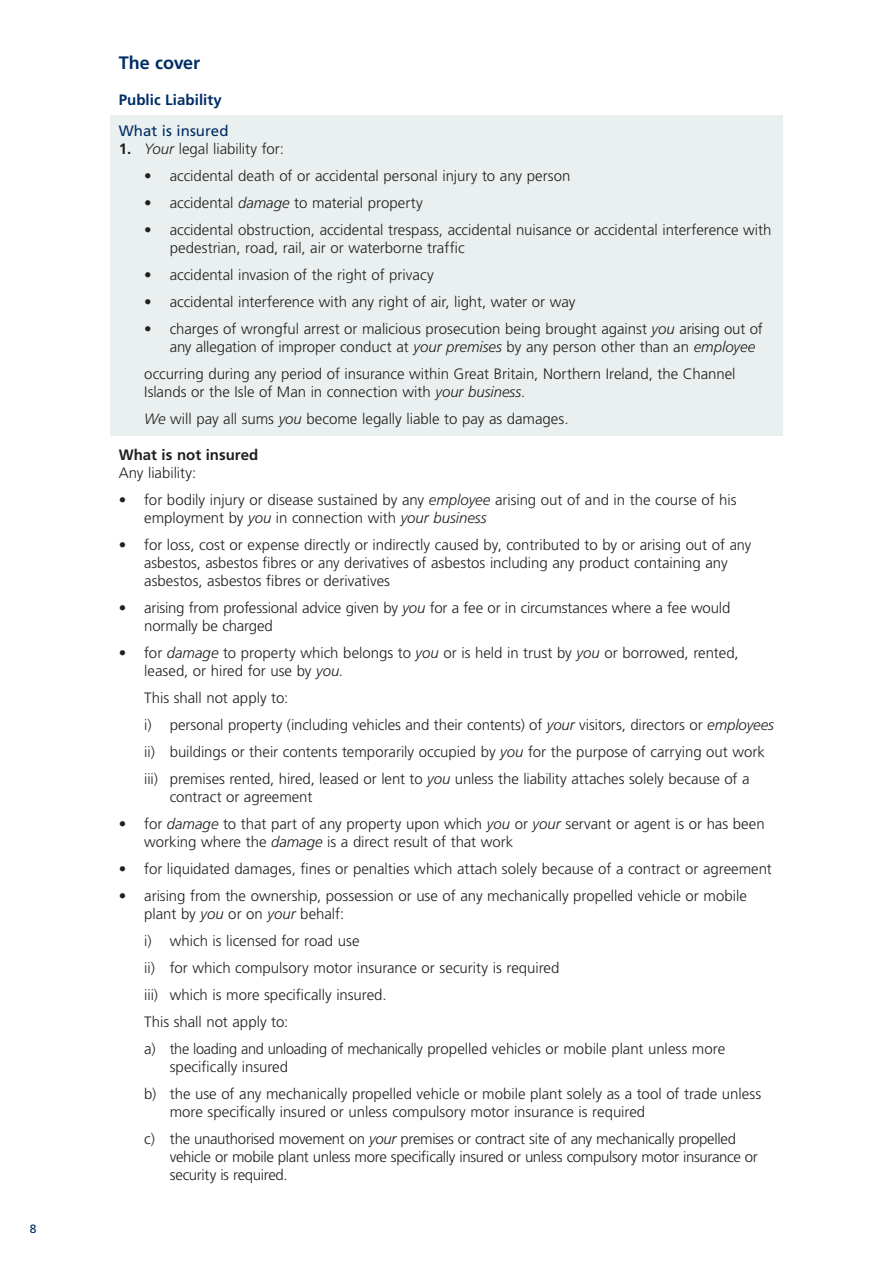
<style>
.page{position:relative;width:893px;height:1263px;background:#fff}
.page>*{position:absolute;margin:0;border:0;box-sizing:border-box;transform-origin:0 0}
.t1{font:700 18px "Frutiger LT Std";letter-spacing:-.005em;color:#002d66}
.t2{font:300 15px/18px "Frutiger LT Std";letter-spacing:-.005em;color:#231f20}
.t3{font:700 15px "Frutiger LT Std";color:#231f20}
.t4{font:700 15px "Frutiger LT Std";letter-spacing:.005em;color:#002d66}
.t5{font:15px "Frutiger LT Std";letter-spacing:.005em;color:#002d66}
.t6{font:12px "Frutiger LT Std";color:#002d66}
.s1{font-weight:700}
.s2{font-style:italic}
</style>
<div class="page">
<div style="left:110px;top:116px;width:673px;height:32px;background:#eaf0f0"></div>
<div style="left:110px;top:134px;width:673px;height:32px;background:#eaf0f0"></div>
<div style="left:110px;top:161px;width:673px;height:32px;background:#eaf0f0"></div>
<div style="left:110px;top:188px;width:673px;height:32px;background:#eaf0f0"></div>
<div style="left:110px;top:215px;width:673px;height:50px;background:#eaf0f0"></div>
<div style="left:110px;top:260px;width:673px;height:32px;background:#eaf0f0"></div>
<div style="left:110px;top:287px;width:673px;height:32px;background:#eaf0f0"></div>
<div style="left:110px;top:314px;width:673px;height:50px;background:#eaf0f0"></div>
<div style="left:110px;top:359px;width:673px;height:50px;background:#eaf0f0"></div>
<div style="left:110px;top:404px;width:673px;height:32px;background:#eaf0f0"></div>
<p class="t6" style="left:30px;top:1222px;width:8px">8</p>
<p class="t1" style="left:119px;top:52px;width:83px">The cover</p>
<p class="t4" style="left:119px;top:91px;width:105px">Public Liability</p>
<p class="t5" style="left:119px;top:122px;width:111px">What is insured</p>
<p class="t2" style="left:119px;top:140px;width:167px"><span class="s1">1.</span> <span class="s2">Your</span> legal liability for:</p>
<p class="t2" style="left:144px;top:167px;width:428px">• accidental death of or accidental personal injury to any person</p>
<p class="t2" style="left:144px;top:194px;width:280px">• accidental <span class="s2">damage</span> to material property</p>
<p class="t2" style="left:170px;top:221px;width:603px;text-indent:-26px">• accidental obstruction, accidental trespass, accidental nuisance or accidental interference with pedestrian, road, rail, air or waterborne traffic</p>
<p class="t2" style="left:144px;top:266px;width:291px">• accidental invasion of the right of privacy</p>
<p class="t2" style="left:144px;top:293px;width:433px">• accidental interference with any right of air, light, water or way</p>
<p class="t2" style="left:170px;top:320px;width:595px;text-indent:-26px">• charges of wrongful arrest or malicious prosecution being brought against <span class="s2">you</span> arising out of any allegation of improper conduct at <span class="s2">your premises</span> by any person other than an <span class="s2">employee</span></p>
<p class="t2" style="left:144px;top:365px;width:593px">occurring during any period of insurance within Great Britain, Northern Ireland, the Channel<br>Islands or the Isle of Man in connection with <span class="s2">your business</span>.</p>
<p class="t2" style="left:144px;top:410px;width:426px"><span class="s2">We</span> will pay all sums <span class="s2">you</span> become legally liable to pay as damages.</p>
<p class="t3" style="left:119px;top:446px;width:141px">What is not insured</p>
<p class="t2" style="left:119px;top:464px;width:79px">Any liability:</p>
<p class="t2" style="left:144px;top:491px;width:594px;text-indent:-26px">• for bodily injury or disease sustained by any <span class="s2">employee</span> arising out of and in the course of his employment by <span class="s2">you</span> in connection with <span class="s2">your business</span></p>
<p class="t2" style="left:144px;top:536px;width:608px;text-indent:-26px">• for loss, cost or expense directly or indirectly caused by, contributed to by or arising out of any asbestos, asbestos fibres or any derivatives of asbestos including any product containing any asbestos, asbestos fibres or derivatives</p>
<p class="t2" style="left:144px;top:599px;width:588px;text-indent:-26px">• arising from professional advice given by <span class="s2">you</span> for a fee or in circumstances where a fee would normally be charged</p>
<p class="t2" style="left:144px;top:644px;width:596px;text-indent:-26px">• for <span class="s2">damage</span> to property which belongs to <span class="s2">you</span> or is held in trust by <span class="s2">you</span> or borrowed, rented, leased, or hired for use by <span class="s2">you</span>.</p>
<p class="t2" style="left:144px;top:684px;width:631px;line-height:27px">This shall not apply to:<br>i) personal property (including vehicles and their contents) of <span class="s2">your</span> visitors, directors or <span class="s2">employees </span>ii) buildings or their contents temporarily occupied by <span class="s2">you</span> for the purpose of carrying out work iii) premises rented, hired, leased or lent to <span class="s2">you</span> unless the liability attaches solely because of a</p>
<p class="t2" style="left:170px;top:788px;width:144px">contract or agreement</p>
<p class="t2" style="left:144px;top:815px;width:622px;text-indent:-26px">• for <span class="s2">damage</span> to that part of any property upon which <span class="s2">you</span> or <span class="s2">your</span> servant or agent is or has been working where the <span class="s2">damage</span> is a direct result of that work</p>
<p class="t2" style="left:119px;top:860px;width:655px">• for liquidated damages, fines or penalties which attach solely because of a contract or agreement</p>
<p class="t2" style="left:144px;top:887px;width:604px;text-indent:-26px">• arising from the ownership, possession or use of any mechanically propelled vehicle or mobile plant by <span class="s2">you</span> or on <span class="s2">your</span> behalf:</p>
<p class="t2" style="left:144px;top:927px;width:582px;line-height:27px">i) which is licensed for road use<br>ii) for which compulsory motor insurance or security is required<br>iii) which is more specifically insured.<br>This shall not apply to:<br>a) the loading and unloading of mechanically propelled vehicles or mobile plant unless more</p>
<p class="t2" style="left:144px;top:1053px;width:618px;line-height:27px;text-indent:26px">specifically insured<br>b) the use of any mechanically propelled vehicle or mobile plant solely as a tool of trade unless</p>
<p class="t2" style="left:144px;top:1098px;width:593px;line-height:27px;text-indent:26px">more specifically insured or unless compulsory motor insurance is required<br>c) the unauthorised movement on <span class="s2">your</span> premises or contract site of any mechanically propelled</p>
<p class="t2" style="left:170px;top:1148px;width:590px">vehicle or mobile plant unless more specifically insured or unless compulsory motor insurance or security is required.</p>
</div>
